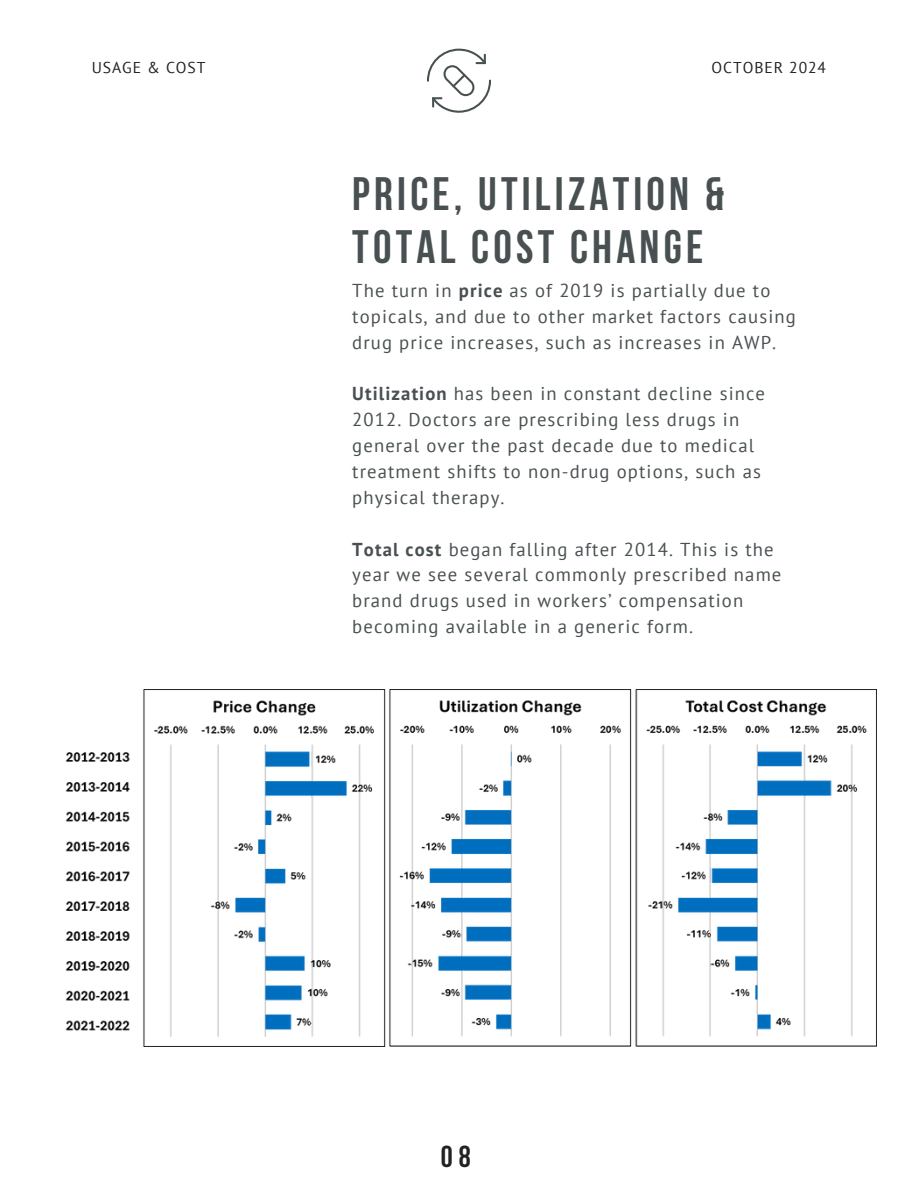
<style>
.page{position:relative;width:918px;height:1188px;background:#fff}
.page>*{position:absolute;margin:0;border:0;box-sizing:border-box;transform-origin:0 0}
.t1{font:700 46.65px/52.9px "Bebas Neue";letter-spacing:.09em;color:#495052}
.t2{font:700 30.15px "Bebas Neue";color:#222}
.t3{font:18.75px/25.8px "PT Sans";letter-spacing:.06em;color:#495052}
.t4{font:15.6px "PT Sans";letter-spacing:.06em;color:#222}
.s1{font-weight:700}
</style>
<div class="page">
<svg style="left:427px;top:49px;width:64px;height:64px"></svg>
<img style="left:65px;top:690px;width:811px;height:356px">
<p class="t4" style="left:92px;top:57px;width:115px">USAGE &amp; COST</p>
<h2 class="t4" style="left:712px;top:57px;width:116px">OCTOBER 2024</h2>
<p class="t1" style="left:352px;top:171px;width:373px">PRICE, UTILIZATION &amp;<br>TOTAL COST CHANGE</p>
<p class="t3" style="left:352px;top:277px;width:445px">The turn in <span class="s1">price</span> as of 2019 is partially due to topicals, and due to other market factors causing drug price increases, such as increases in AWP.</p>
<h1 class="t3" style="left:352px;top:380px;width:414px"><span class="s1">Utilization</span> has been in constant decline since 2012. Doctors are prescribing less drugs in general over the past decade due to medical treatment shifts to non-drug options, such as physical therapy.</h1>
<h2 class="t3" style="left:352px;top:536px;width:431px"><span class="s1">Total cost</span> began falling after 2014. This is the year we see several commonly prescribed name brand drugs used in workers’ compensation becoming available in a generic form.</h2>
<h2 class="t2" style="left:441px;top:1145px;width:31px">08</h2>
</div>
